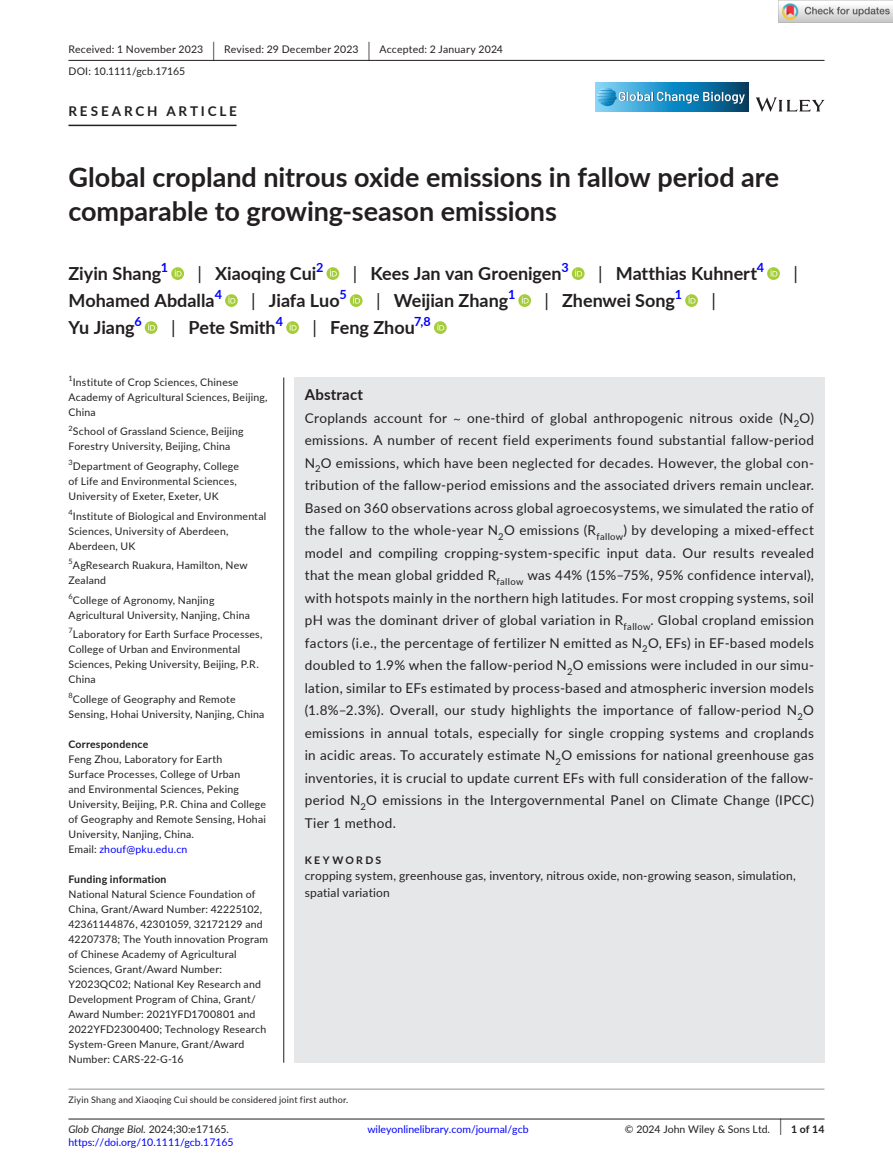
<style>
.page{position:relative;width:893px;height:1174px;background:#fff}
.page>*{position:absolute;margin:0;border:0;box-sizing:border-box;transform-origin:0 0}
.t1{font:700 27px/34.5px "Lato";letter-spacing:-.005em;color:#231f20}
.t2{font:700 18px "Lato";color:#231f20}
.t3{font:18px "Lato";color:#231f20}
.t4{font:700 15px "Lato";letter-spacing:.015em;color:#231f20}
.t5{font:13.5px/22.5px "Lato";letter-spacing:.025em;color:#231f20;text-align:justify}
.t6{font:700 13.5px "Lato";letter-spacing:.21em;color:#231f20}
.t7{font:700 12.6px "Lato";color:#00f}
.t8{font:12px/16.5px "Lato";letter-spacing:.015em;color:#231f20}
.t9{font:10.5px/15px "Lato";letter-spacing:.02em;color:#231f20}
.t10{font:10.5px "Lato";color:#00f}
.t11{font:700 10.5px "Lato";letter-spacing:.02em;color:#231f20}
.t12{font:italic 10.5px "Lato";color:#231f20}
.t13{font:10.5px "Lato";color:#231f20}
.t14{font:700 10.5px "Lato";letter-spacing:.22em;color:#231f20}
.t15{font:9px "Lato";letter-spacing:.025em;color:#231f20}
.t16{font:7.35px "Lato";color:#231f20}
.s1{font-size:19.65px}
.s2{font-weight:400}
.s3{color:#00f}
.s4{font-family:"STIX"}
.s5{font-style:normal}
.s6{font-weight:400;font-size:17.4px}
</style>
<div class="page">
<hr style="left:68px;top:1118px;width:756px;height:1px;background:#231f20">
<svg style="left:756px;top:97px;width:68px;height:15px"></svg>
<svg style="left:595px;top:82px;width:153px;height:29px;background:#2b8bbb"></svg>
<svg style="left:597px;top:87px;width:148px;height:19px;background:#4799c2"></svg>
<hr style="left:68px;top:60px;width:756px;height:1px;background:#231f20">
<hr style="left:68px;top:125px;width:169px;height:1px;background:#231f20">
<svg style="left:171px;top:267px;width:13px;height:13px"></svg>
<svg style="left:175px;top:269px;width:7px;height:7px"></svg>
<svg style="left:326px;top:267px;width:13px;height:13px"></svg>
<svg style="left:330px;top:269px;width:7px;height:7px"></svg>
<svg style="left:572px;top:267px;width:13px;height:13px"></svg>
<svg style="left:575px;top:269px;width:7px;height:7px"></svg>
<svg style="left:767px;top:267px;width:13px;height:13px"></svg>
<svg style="left:770px;top:269px;width:7px;height:7px"></svg>
<svg style="left:225px;top:294px;width:13px;height:13px"></svg>
<svg style="left:228px;top:296px;width:7px;height:7px"></svg>
<svg style="left:350px;top:294px;width:13px;height:13px"></svg>
<svg style="left:353px;top:296px;width:7px;height:7px"></svg>
<svg style="left:518px;top:294px;width:13px;height:13px"></svg>
<svg style="left:522px;top:296px;width:7px;height:7px"></svg>
<svg style="left:685px;top:294px;width:13px;height:13px"></svg>
<svg style="left:689px;top:296px;width:6px;height:7px"></svg>
<svg style="left:145px;top:321px;width:13px;height:13px"></svg>
<svg style="left:148px;top:323px;width:7px;height:7px"></svg>
<svg style="left:286px;top:321px;width:13px;height:13px"></svg>
<svg style="left:290px;top:323px;width:7px;height:7px"></svg>
<svg style="left:434px;top:321px;width:13px;height:13px"></svg>
<svg style="left:437px;top:323px;width:7px;height:7px"></svg>
<hr style="left:68px;top:1088px;width:756px;height:1px;background:#939598">
<hr style="left:283px;top:377px;width:1px;height:685px;background:#231f20">
<div style="left:294px;top:377px;width:530px;height:572px;background:#e6e7e9"></div>
<div style="left:294px;top:910px;width:530px;height:152px;background:#e6e7e9"></div>
<img style="left:779px;top:0;width:114px;height:23px">
<p class="t9" style="left:68px;top:38px;width:436px;line-height:21.8px">Received: 1 November 2023 <span class="s1">|</span> Revised: 29 December 2023 <span class="s1">|</span> Accepted: 2 January 2024<br>DOI: 10.1111/gcb.17165</p>
<p class="t6" style="left:68px;top:101px;width:170px">RESEARCH ARTICLE</p>
<h1 class="t1" style="left:68px;top:159px;width:712px">Global cropland nitrous oxide emissions in fallow period are comparable to growing-season emissions</h1>
<h2 class="t2" style="left:68px;top:260px;width:94px">Ziyin Shang</h2>
<p class="t7" style="left:161px;top:258px;width:9px">1</p>
<h2 class="t2" style="left:198px;top:260px;width:120px"><span class="s2">|</span> Xiaoqing Cui</h2>
<p class="t7" style="left:316px;top:258px;width:9px">2</p>
<h2 class="t2" style="left:353px;top:260px;width:210px"><span class="s2">|</span> Kees Jan van Groenigen</h2>
<p class="t7" style="left:561px;top:258px;width:9px">3</p>
<h2 class="t2" style="left:598px;top:260px;width:161px"><span class="s2">|</span> Matthias Kuhnert</h2>
<p class="t7" style="left:757px;top:258px;width:9px">4</p>
<h2 class="t3" style="left:793px;top:260px;width:6px">|</h2>
<h2 class="t2" style="left:68px;top:287px;width:148px">Mohamed Abdalla</h2>
<p class="t7" style="left:215px;top:285px;width:9px">4</p>
<h2 class="t2" style="left:251px;top:287px;width:90px"><span class="s2">|</span> Jiafa Luo</h2>
<p class="t7" style="left:339px;top:285px;width:9px">5</p>
<h2 class="t2" style="left:376px;top:287px;width:134px"><span class="s2">|</span> Weijian Zhang</h2>
<p class="t7" style="left:508px;top:285px;width:9px">1</p>
<h2 class="t2" style="left:545px;top:287px;width:132px"><span class="s2">|</span> Zhenwei Song</h2>
<p class="t7" style="left:675px;top:285px;width:9px">1</p>
<h2 class="t3" style="left:711px;top:287px;width:6px">|</h2>
<h2 class="t2" style="left:68px;top:314px;width:68px">Yu Jiang</h2>
<p class="t7" style="left:134px;top:312px;width:9px">6</p>
<h2 class="t2" style="left:171px;top:314px;width:106px"><span class="s2">|</span> Pete Smith</h2>
<p class="t7" style="left:276px;top:312px;width:9px">4</p>
<h2 class="t2" style="left:312px;top:314px;width:104px"><span class="s2">|</span> Feng Zhou</h2>
<p class="t7" style="left:414px;top:312px;width:18px">7,8</p>
<p class="t16" style="left:68px;top:373px;width:6px">1</p>
<p class="t9" style="left:68px;top:374px;width:201px;text-indent:4px">Institute of Crop Sciences, Chinese<br>Academy of Agricultural Sciences, Beijing,<br>China</p>
<p class="t9" style="left:68px;top:424px;width:177px"><sup>2</sup>School of Grassland Science, Beijing<br>Forestry University, Beijing, China</p>
<p class="t9" style="left:68px;top:458px;width:172px"><sup>3</sup>Department of Geography, College of Life and Environmental Sciences,<br>University of Exeter, Exeter, UK</p>
<p class="t9" style="left:68px;top:508px;width:199px"><sup>4</sup>Institute of Biological and Environmental<br>Sciences, University of Aberdeen,<br>Aberdeen, UK</p>
<p class="t9" style="left:68px;top:557px;width:181px"><sup>5</sup>AgResearch Ruakura, Hamilton, New<br>Zealand</p>
<p class="t9" style="left:68px;top:592px;width:183px"><sup>6</sup>College of Agronomy, Nanjing<br>Agricultural University, Nanjing, China</p>
<p class="t9" style="left:68px;top:626px;width:196px"><sup>7</sup>Laboratory for Earth Surface Processes,<br>College of Urban and Environmental<br>Sciences, Peking University, Beijing, P.R.<br>China</p>
<p class="t9" style="left:68px;top:691px;width:197px"><sup>8</sup>College of Geography and Remote<br>Sensing, Hohai University, Nanjing, China</p>
<p class="t11" style="left:68px;top:736px;width:81px">Correspondence</p>
<p class="t9" style="left:68px;top:751px;width:199px">Feng Zhou, Laboratory for Earth<br>Surface Processes, College of Urban<br>and Environmental Sciences, Peking University, Beijing, P.R. China and College of Geography and Remote Sensing, Hohai University, Nanjing, China.<br>Email: <span class="s3">zhouf@pku.edu.cn</span></p>
<p class="t11" style="left:68px;top:871px;width:100px">Funding information</p>
<p class="t9" style="left:68px;top:886px;width:201px">National Natural Science Foundation of China, Grant/Award Number: 42225102, 42361144876, 42301059, 32172129 and 42207378; The Youth innovation Program of Chinese Academy of Agricultural Sciences, Grant/Award Number:<br>Y2023QC02; National Key Research and Development Program of China, Grant/ Award Number: 2021YFD1700801 and 2022YFD2300400; Technology Research System-Green Manure, Grant/Award Number: CARS-22-G-16</p>
<p class="t4" style="left:305px;top:383px;width:60px">Abstract</p>
<p class="t5" style="left:305px;top:406px;width:511px">Croplands account for <span class="s4">~</span> one-third of global anthropogenic nitrous oxide (N<sub>2</sub>O) emissions. A number of recent field experiments found substantial fallow-period N<sub>2</sub>O emissions, which have been neglected for decades. However, the global con&shy;tribution of the fallow-period emissions and the associated drivers remain unclear.<br>Based on 360 observations across global agroecosystems, we simulated the ratio of the fallow to the whole-year N<sub>2</sub>O emissions (R<sub>fallow</sub>) by developing a mixed-effect model and compiling cropping-system-specific input data. Our results revealed that the mean global gridded R<sub>fallow</sub> was 44% (15%–75%, 95% confidence interval), with hotspots mainly in the northern high latitudes. For most cropping systems, soil pH was the dominant driver of global variation in R<sub>fallow</sub>. Global cropland emission factors (i.e., the percentage of fertilizer N emitted as N<sub>2</sub>O, EFs) in EF-based models doubled to 1.9% when the fallow-period N<sub>2</sub>O emissions were included in our simu&shy;lation, similar to EFs estimated by process-based and atmospheric inversion models (1.8%–2.3%). Overall, our study highlights the importance of fallow-period N<sub>2</sub>O emissions in annual totals, especially for single cropping systems and croplands in acidic areas. To accurately estimate N<sub>2</sub>O emissions for national greenhouse gas inventories, it is crucial to update current EFs with full consideration of the fallow&shy;period N<sub>2</sub>O emissions in the Intergovernmental Panel on Climate Change (IPCC)<br>Tier 1 method.</p>
<p class="t14" style="left:305px;top:852px;width:78px">KEYWORDS</p>
<p class="t8" style="left:305px;top:867px;width:493px">cropping system, greenhouse gas, inventory, nitrous oxide, non-growing season, simulation, spatial variation</p>
<p class="t15" style="left:68px;top:1093px;width:281px">Ziyin Shang and Xiaoqing Cui should be considered joint first author.</p>
<p class="t12" style="left:68px;top:1121px;width:162px">Glob Change Biol. <span class="s5">2024;30:e17165.</span></p>
<p class="t10" style="left:367px;top:1121px;width:163px">wileyonlinelibrary.com/journal/gcb</p>
<p class="t11" style="left:779px;top:1121px;width:46px"><span class="s6">|</span> 1 of 14</p>
<p class="t10" style="left:68px;top:1135px;width:167px">https://doi.org/10.1111/gcb.17165</p>
<p class="t13" style="left:625px;top:1121px;width:147px">© 2024 John Wiley &amp; Sons Ltd.</p>
</div>
